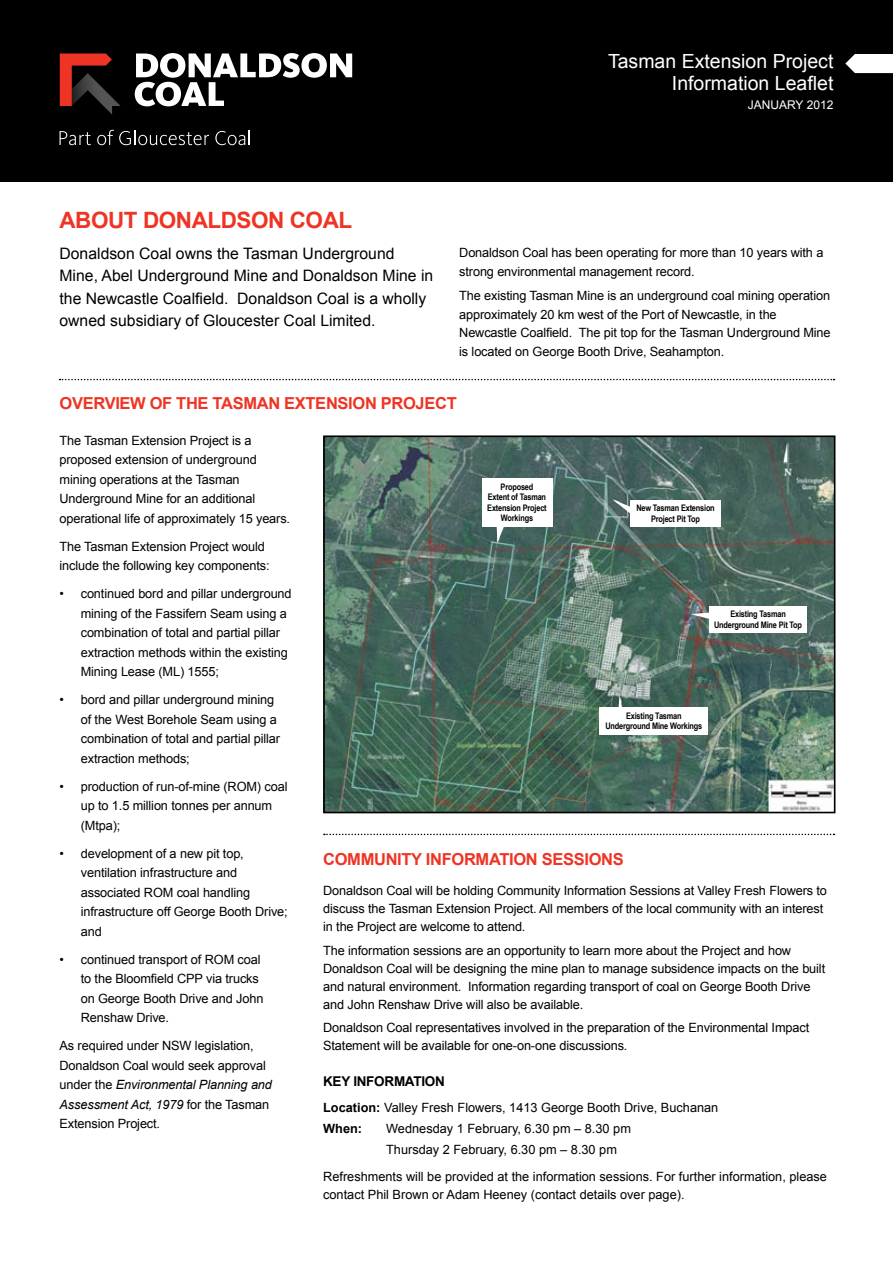
<style>
.page{position:relative;width:893px;height:1263px;background:#fff}
.page>*{position:absolute;margin:0;border:0;box-sizing:border-box;transform-origin:0 0}
.t1{font:700 22.5px "Arial";letter-spacing:-.02em;color:#ee3424}
.t2{font:19.5px "Arial";color:#fff}
.t3{font:700 16.5px "Arial";letter-spacing:-.02em;color:#ee3424}
.t4{font:15.75px/22.5px "Arial";color:#000}
.t5{font:700 13.5px "Arial";letter-spacing:-.02em;color:#000}
.t6{font:12.75px/19.5px "Arial";letter-spacing:-.01em;color:#000}
.t7{font:12px "Arial";color:#fff}
.t8{font:700 9px/10.5px "Arial Narrow";letter-spacing:-.02em;color:#000;text-align:center}
.s1{font-style:italic}
.s2{font-weight:700}
</style>
<div class="page">
<div style="left:0;top:0;width:893px;height:182px;background:#000"></div>
<svg style="left:135px;top:53px;width:217px;height:53px"></svg>
<svg style="left:60px;top:131px;width:31px;height:14px"></svg>
<svg style="left:97px;top:130px;width:112px;height:15px"></svg>
<svg style="left:215px;top:130px;width:35px;height:15px"></svg>
<svg style="left:60px;top:54px;width:61px;height:60px"></svg>
<svg style="left:845px;top:54px;width:48px;height:19px"></svg>
<svg style="left:60px;top:379px;width:774px;height:1px"></svg>
<svg style="left:324px;top:834px;width:510px;height:1px"></svg>
<img style="left:326px;top:438px;width:506px;height:372px">
<div style="left:323px;top:435px;width:512px;height:378px;border:2px solid #000"></div>
<div style="left:482px;top:478px;width:70px;height:48px;background:#fff"></div>
<div style="left:630px;top:500px;width:91px;height:27px;background:#fff"></div>
<div style="left:710px;top:606px;width:97px;height:26px;background:#fff"></div>
<div style="left:600px;top:707px;width:108px;height:27px;background:#fff"></div>
<svg style="left:497px;top:526px;width:7px;height:17px"></svg>
<svg style="left:612px;top:499px;width:20px;height:15px"></svg>
<svg style="left:692px;top:612px;width:18px;height:8px"></svg>
<svg style="left:618px;top:695px;width:6px;height:12px"></svg>
<h2 class="t2" style="left:608px;top:49px;width:227px">Tasman Extension Project</h2>
<p class="t7" style="left:748px;top:97px;width:87px">JANUARY 2012</p>
<h2 class="t2" style="left:672px;top:71px;width:163px">Information Leaflet</h2>
<h1 class="t1" style="left:60px;top:205px;width:294px">ABOUT DONALDSON COAL</h1>
<p class="t4" style="left:60px;top:242px;width:375px">Donaldson Coal owns the Tasman Underground Mine, Abel Underground Mine and Donaldson Mine in the Newcastle Coalfield. Donaldson Coal is a wholly owned subsidiary of Gloucester Coal Limited.</p>
<p class="t6" style="left:459px;top:243px;width:366px;line-height:18.8px">Donaldson Coal has been operating for more than 10 years with a strong environmental management record.</p>
<p class="t6" style="left:459px;top:286px;width:373px;line-height:18.8px">The existing Tasman Mine is an underground coal mining operation approximately 20 km west of the Port of Newcastle, in the Newcastle Coalfield. The pit top for the Tasman Underground Mine is located on George Booth Drive, Seahampton.</p>
<p class="t3" style="left:60px;top:392px;width:399px">OVERVIEW OF THE TASMAN EXTENSION PROJECT</p>
<p class="t6" style="left:60px;top:431px;width:232px">The Tasman Extension Project is a proposed extension of underground mining operations at the Tasman Underground Mine for an additional operational life of approximately 15 years.</p>
<p class="t6" style="left:60px;top:537px;width:212px">The Tasman Extension Project would include the following key components:</p>
<p class="t6" style="left:81px;top:584px;width:212px;text-indent:-21px">• continued bord and pillar underground mining of the Fassifern Seam using a combination of total and partial pillar extraction methods within the existing Mining Lease (ML) 1555;</p>
<p class="t6" style="left:81px;top:690px;width:201px;text-indent:-21px">• bord and pillar underground mining of the West Borehole Seam using a combination of total and partial pillar extraction methods;</p>
<p class="t6" style="left:81px;top:777px;width:208px;text-indent:-21px">• production of run-of-mine (ROM) coal up to 1.5 million tonnes per annum (Mtpa);</p>
<p class="t6" style="left:81px;top:844px;width:208px;text-indent:-21px">• development of a new pit top, ventilation infrastructure and associated ROM coal handling infrastructure off George Booth Drive; and</p>
<p class="t6" style="left:81px;top:950px;width:184px;text-indent:-21px">• continued transport of ROM coal to the Bloomfield CPP via trucks on George Booth Drive and John<br>Renshaw Drive.</p>
<p class="t6" style="left:60px;top:1036px;width:214px">As required under NSW legislation,<br>Donaldson Coal would seek approval under the <span class="s1">Environmental Planning and<br>Assessment Act, 1979</span> for the Tasman<br>Extension Project.</p>
<p class="t8" style="left:487px;top:481px;width:61px">Proposed<br>Extent of Tasman<br>Extension Project<br>Workings</p>
<p class="t8" style="left:636px;top:503px;width:80px">New Tasman Extension<br>Project Pit Top</p>
<p class="t8" style="left:714px;top:608px;width:89px">Existing Tasman<br>Underground Mine Pit Top</p>
<p class="t8" style="left:605px;top:710px;width:98px">Existing Tasman<br>Underground Mine Workings</p>
<p class="t3" style="left:323px;top:848px;width:302px">COMMUNITY INFORMATION SESSIONS</p>
<p class="t6" style="left:323px;top:882px;width:505px;line-height:18px">Donaldson Coal will be holding Community Information Sessions at Valley Fresh Flowers to discuss the Tasman Extension Project. All members of the local community with an interest in the Project are welcome to attend.</p>
<p class="t6" style="left:323px;top:941px;width:503px;line-height:18px">The information sessions are an opportunity to learn more about the Project and how Donaldson Coal will be designing the mine plan to manage subsidence impacts on the built and natural environment. Information regarding transport of coal on George Booth Drive and John Renshaw Drive will also be available.</p>
<p class="t6" style="left:323px;top:1019px;width:488px;line-height:18px">Donaldson Coal representatives involved in the preparation of the Environmental Impact<br>Statement will be available for one-on-one discussions.</p>
<p class="t5" style="left:323px;top:1073px;width:123px">KEY INFORMATION</p>
<p class="t6" style="left:323px;top:1097px;width:397px;line-height:20.7px"><span class="s2">Location:</span> Valley Fresh Flowers, 1413 George Booth Drive, Buchanan<br><span class="s2">When:</span></p>
<p class="t6" style="left:386px;top:1118px;width:246px;line-height:20.7px">Wednesday 1 February, 6.30 pm – 8.30 pm<br>Thursday 2 February, 6.30 pm – 8.30 pm</p>
<p class="t6" style="left:323px;top:1168px;width:505px;line-height:18px">Refreshments will be provided at the information sessions. For further information, please contact Phil Brown or Adam Heeney (contact details over page).</p>
</div>
